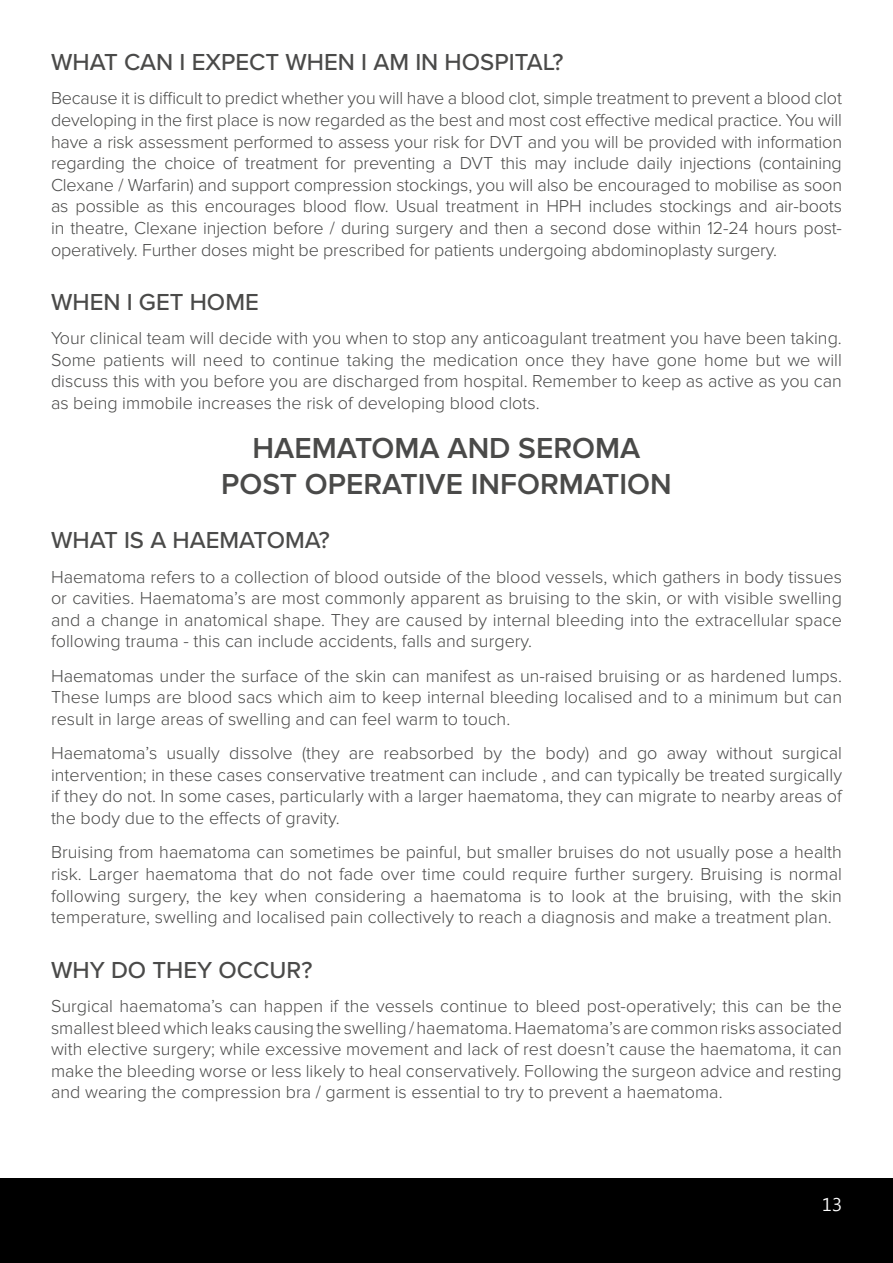
<style>
.page{position:relative;width:893px;height:1263px;background:#fff}
.page>*{position:absolute;margin:0;border:0;box-sizing:border-box;transform-origin:0 0}
.t1{font:600 30px/36px "Proxima Nova";color:#4a4a49;text-align:center}
.t2{font:500 24px "Proxima Nova";color:#4a4a49}
.t3{font:300 18px/21.6px "Proxima Nova";color:#4a4a49;text-align:justify}
.t4{font:18px "Malgun Gothic";color:#fff}
</style>
<div class="page">
<div style="left:0;top:1178px;width:893px;height:85px;background:#000"></div>
<h2 class="t2" style="left:51px;top:44px;width:514px">WHAT CAN I EXPECT WHEN I AM IN HOSPITAL?</h2>
<p class="t3" style="left:51px;top:88px;width:792px">Because it is difficult to predict whether you will have a blood clot, simple treatment to prevent a blood clot developing in the first place is now regarded as the best and most cost effective medical practice. You will have a risk assessment performed to assess your risk for DVT and you will be provided with information regarding the choice of treatment for preventing a DVT this may include daily injections (containing Clexane / Warfarin) and support compression stockings, you will also be encouraged to mobilise as soon as possible as this encourages blood flow. Usual treatment in HPH includes stockings and air-boots in theatre, Clexane injection before / during surgery and then a second dose within 12-24 hours post&shy;operatively. Further doses might be prescribed for patients undergoing abdominoplasty surgery.</p>
<h2 class="t2" style="left:51px;top:284px;width:209px">WHEN I GET HOME</h2>
<p class="t3" style="left:51px;top:328px;width:792px">Your clinical team will decide with you when to stop any anticoagulant treatment you have been taking.<br>Some patients will need to continue taking the medication once they have gone home but we will discuss this with you before you are discharged from hospital. Remember to keep as active as you can as being immobile increases the risk of developing blood clots.</p>
<h1 class="t1" style="left:221px;top:430px;width:452px">HAEMATOMA AND SEROMA<br>POST OPERATIVE INFORMATION</h1>
<h2 class="t2" style="left:51px;top:522px;width:280px">WHAT IS A HAEMATOMA?</h2>
<p class="t3" style="left:51px;top:566px;width:792px">Haematoma refers to a collection of blood outside of the blood vessels, which gathers in body tissues or cavities. Haematoma’s are most commonly apparent as bruising to the skin, or with visible swelling and a change in anatomical shape. They are caused by internal bleeding into the extracellular space following trauma - this can include accidents, falls and surgery.</p>
<p class="t3" style="left:51px;top:665px;width:792px">Haematomas under the surface of the skin can manifest as un-raised bruising or as hardened lumps.<br>These lumps are blood sacs which aim to keep internal bleeding localised and to a minimum but can result in large areas of swelling and can feel warm to touch.</p>
<p class="t3" style="left:51px;top:743px;width:792px">Haematoma’s usually dissolve (they are reabsorbed by the body) and go away without surgical intervention; in these cases conservative treatment can include , and can typically be treated surgically if they do not. In some cases, particularly with a larger haematoma, they can migrate to nearby areas of the body due to the effects of gravity.</p>
<p class="t3" style="left:51px;top:842px;width:792px">Bruising from haematoma can sometimes be painful, but smaller bruises do not usually pose a health risk. Larger haematoma that do not fade over time could require further surgery. Bruising is normal following surgery, the key when considering a haematoma is to look at the bruising, with the skin temperature, swelling and localised pain collectively to reach a diagnosis and make a treatment plan.</p>
<h2 class="t2" style="left:51px;top:952px;width:263px">WHY DO THEY OCCUR?</h2>
<p class="t3" style="left:51px;top:995px;width:792px">Surgical haematoma’s can happen if the vessels continue to bleed post-operatively; this can be the smallest bleed which leaks causing the swelling / haematoma. Haematoma’s are common risks associated with elective surgery; while excessive movement and lack of rest doesn’t cause the haematoma, it can make the bleeding worse or less likely to heal conservatively. Following the surgeon advice and resting and wearing the compression bra / garment is essential to try to prevent a haematoma.</p>
<p class="t4" style="left:822px;top:1194px;width:21px">13</p>
</div>
